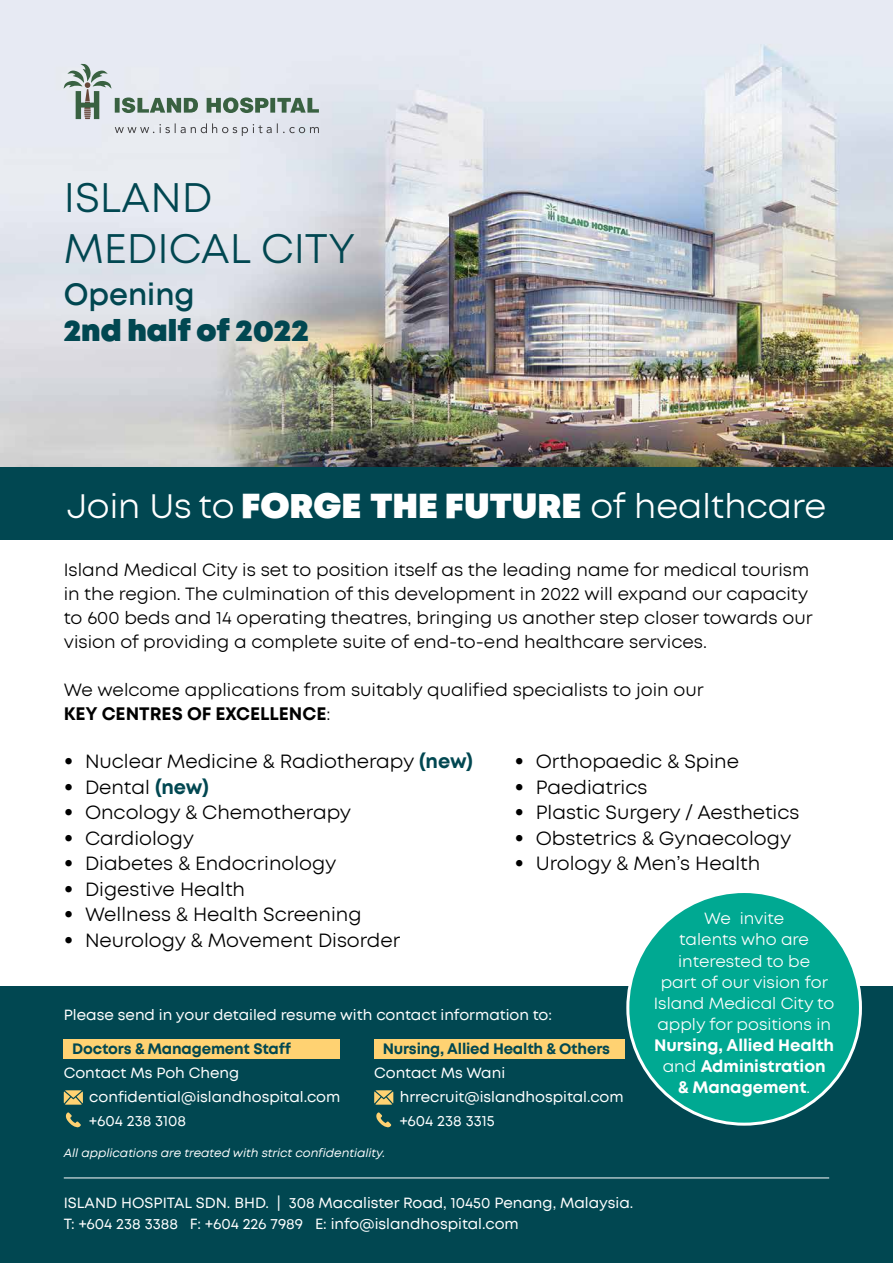
<style>
.page{position:relative;width:893px;height:1263px;background:#fff}
.page>*{position:absolute;margin:0;border:0;box-sizing:border-box;transform-origin:0 0}
.t1{font:42px/50.4px "Mont";color:#014751}
.t2{font:34.5px "Mont";color:#fff}
.t3{font:900 30px "Mont";color:#014751}
.t4{font:600 30px "Mont";color:#014751}
.t5{font:19.5px "Mont";color:#000}
.t6{font:18px/24px "Mont";color:#000}
.t7{font:16.5px/21px "Mont";color:#fff;text-align:center}
.t8{font:700 16.5px/21px "Mont";color:#fff;text-align:center}
.t9{font:15px/24px "Mont";color:#fff}
.t10{font:700 15px "Mont";letter-spacing:-.01em;color:#014751}
.t11{font:italic 12px "Mont";color:#fff}
.s1{font-weight:900}
.s2{font-weight:700}
.s3{font-family:"Arial";font-weight:900}
.s4{font-weight:700;color:#014751}
.s5{font-weight:400}
</style>
<div class="page">
<div style="left:0;top:0;width:893px;height:468px;background:#e7eaf3"></div>
<img style="left:0;top:44px;width:893px;height:424px">
<div style="left:0;top:468px;width:893px;height:72px;background:#014751"></div>
<svg style="left:63px;top:62px;width:256px;height:74px"></svg>
<div style="left:0;top:986px;width:893px;height:277px;background:#014751"></div>
<div style="left:64px;top:1040px;width:276px;height:19px;background:#ffd272"></div>
<svg style="left:64px;top:1090px;width:19px;height:15px"></svg>
<svg style="left:66px;top:1112px;width:15px;height:15px"></svg>
<div style="left:374px;top:1040px;width:251px;height:19px;background:#ffd272"></div>
<svg style="left:374px;top:1090px;width:19px;height:15px"></svg>
<svg style="left:376px;top:1112px;width:15px;height:15px"></svg>
<div style="left:628px;top:891px;width:232px;height:233px;background:#00a992;border-radius:50%"></div>
<hr style="left:64px;top:1177px;width:765px;height:1px;background:#fff">
<h1 class="t1" style="left:64px;top:174px;width:293px">ISLAND<br>MEDICAL CITY</h1>
<h3 class="t4" style="left:64px;top:279px;width:133px">Opening</h3>
<h3 class="t3" style="left:64px;top:315px;width:247px">2nd half of 2022</h3>
<h2 class="t2" style="left:67px;top:489px;width:761px">Join Us to <span class="s1">FORGE THE FUTURE</span> of healthcare</h2>
<p class="t6" style="left:64px;top:558px;width:750px">Island Medical City is set to position itself as the leading name for medical tourism in the region. The culmination of this development in 2022 will expand our capacity to 600 beds and 14 operating theatres, bringing us another step closer towards our vision of providing a complete suite of end-to-end healthcare services.</p>
<p class="t6" style="left:64px;top:678px;width:641px">We welcome applications from suitably qualified specialists to join our<br><span class="s2">KEY CENTRES OF EXCELLENCE</span>:</p>
<p class="t5" style="left:64px;top:752px;width:411px"><span class="s3">•</span> Nuclear Medicine &amp; Radiotherapy <span class="s4">(new)</span></p>
<p class="t5" style="left:64px;top:777px;width:147px"><span class="s3">•</span> Dental <span class="s4">(new)</span></p>
<p class="t5" style="left:64px;top:803px;width:289px"><span class="s3">•</span> Oncology &amp; Chemotherapy</p>
<p class="t5" style="left:64px;top:828px;width:132px"><span class="s3">•</span> Cardiology</p>
<p class="t5" style="left:64px;top:854px;width:274px"><span class="s3">•</span> Diabetes &amp; Endocrinology</p>
<p class="t5" style="left:64px;top:879px;width:183px"><span class="s3">•</span> Digestive Health</p>
<p class="t5" style="left:64px;top:905px;width:299px"><span class="s3">•</span> Wellness &amp; Health Screening</p>
<p class="t5" style="left:64px;top:930px;width:338px"><span class="s3">•</span> Neurology &amp; Movement Disorder</p>
<p class="t5" style="left:514px;top:752px;width:226px"><span class="s3">•</span> Orthopaedic &amp; Spine</p>
<p class="t5" style="left:514px;top:777px;width:134px"><span class="s3">•</span> Paediatrics</p>
<p class="t5" style="left:514px;top:803px;width:286px"><span class="s3">•</span> Plastic Surgery / Aesthetics</p>
<p class="t5" style="left:514px;top:828px;width:278px"><span class="s3">•</span> Obstetrics &amp; Gynaecology</p>
<p class="t5" style="left:514px;top:854px;width:247px"><span class="s3">•</span> Urology &amp; Men’s Health</p>
<p class="t7" style="left:654px;top:909px;width:182px">We invite<br>talents who are interested to be<br>part of our vision for<br>Island Medical City to apply for positions in</p>
<p class="t8" style="left:654px;top:1035px;width:181px">Nursing, Allied Health <span class="s5">and</span> Administration<br>&amp; Management<span class="s5">.</span></p>
<p class="t9" style="left:64px;top:1003px;width:490px">Please send in your detailed resume with contact information to:</p>
<p class="t10" style="left:72px;top:1042px;width:220px">Doctors &amp; Management Staff</p>
<p class="t9" style="left:89px;top:1062px;width:253px;text-indent:-26px">Contact Ms Poh Cheng confidential@islandhospital.com +604 238 3108</p>
<p class="t10" style="left:383px;top:1042px;width:229px">Nursing, Allied Health &amp; Others</p>
<p class="t9" style="left:400px;top:1062px;width:226px;text-indent:-26px">Contact Ms Wani hrrecruit@islandhospital.com +604 238 3315</p>
<p class="t11" style="left:64px;top:1146px;width:323px">All applications are treated with strict confidentiality.</p>
<p class="t9" style="left:64px;top:1193px;width:571px;line-height:21px">ISLAND HOSPITAL SDN. BHD. | 308 Macalister Road, 10450 Penang, Malaysia.<br>T: +604 238 3388 F: +604 226 7989 E: info@islandhospital.com</p>
</div>
